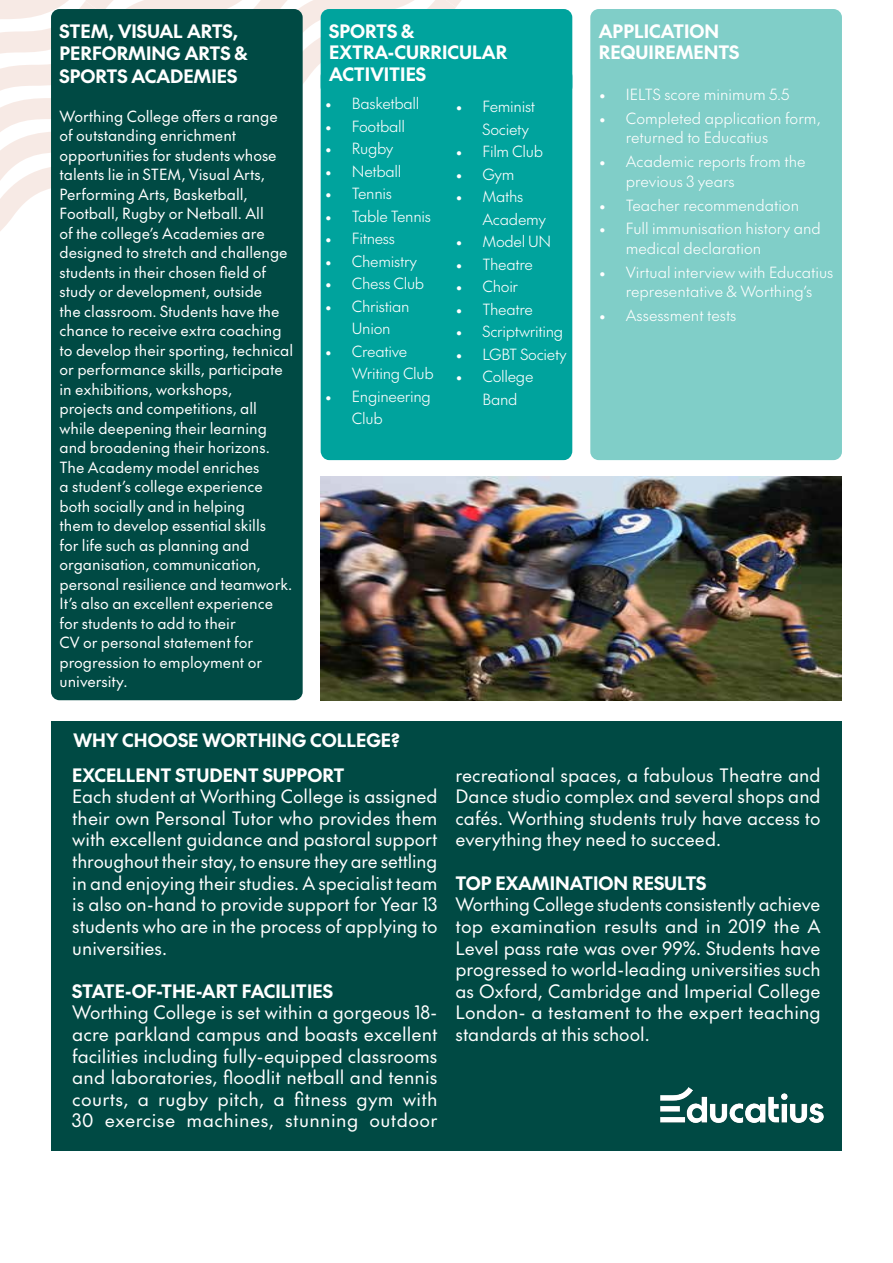
<style>
.page{position:relative;width:893px;height:1263px;background:#fff}
.page>*{position:absolute;margin:0;border:0;box-sizing:border-box;transform-origin:0 0}
.t1{font:18px/21.6px "The Future";color:#fff;text-align:justify}
.t2{font:700 18px/21.6px "The Future";color:#fff}
.t3{font:15px/19.5px "The Future";color:#fff}
.t4{font:300 15px/22.5px "The Future";letter-spacing:-.015em;color:#fff}
</style>
<div class="page">
<div style="left:321px;top:67px;width:251px;height:393px;background:#00a39d;border-radius:9px"></div>
<svg style="left:0;top:0;width:461px;height:237px"></svg>
<div style="left:51px;top:9px;width:252px;height:691px;background:#004a44;border-radius:9px"></div>
<div style="left:321px;top:9px;width:251px;height:86px;background:#00a39d;border-radius:9px"></div>
<div style="left:590px;top:9px;width:252px;height:451px;background:#80cec8;border-radius:8px"></div>
<div style="left:51px;top:740px;width:791px;height:410px;background:#004a44"></div>
<div style="left:51px;top:721px;width:791px;height:36px;background:#004a44"></div>
<img style="left:321px;top:476px;width:521px;height:224px">
<img style="left:644px;top:1087px;width:196px;height:64px">
<p class="t2" style="left:60px;top:19px;width:189px;line-height:22.5px">STEM, VISUAL ARTS,<br>PERFORMING ARTS &amp;<br>SPORTS ACADEMIES</p>
<p class="t3" style="left:60px;top:106px;width:235px">Worthing College offers a range of outstanding enrichment opportunities for students whose talents lie in STEM, Visual Arts,<br>Performing Arts, Basketball,<br>Football, Rugby or Netball. All<br>of the college’s Academies are designed to stretch and challenge students in their chosen field of study or development, outside<br>the classroom. Students have the chance to receive extra coaching to develop their sporting, technical or performance skills, participate in exhibitions, workshops,<br>projects and competitions, all while deepening their learning and broadening their horizons.<br>The Academy model enriches<br>a student’s college experience both socially and in helping<br>them to develop essential skills<br>for life such as planning and organisation, communication, personal resilience and teamwork.<br>It’s also an excellent experience for students to add to their<br>CV or personal statement for progression to employment or university.</p>
<p class="t2" style="left:329px;top:19px;width:180px">SPORTS &amp;<br>EXTRA-CURRICULAR<br>ACTIVITIES</p>
<p class="t2" style="left:599px;top:19px;width:142px">APPLICATION<br>REQUIREMENTS</p>
<p class="t4" style="left:599px;top:83px;width:192px">• IELTS score minimum 5.5</p>
<p class="t4" style="left:626px;top:108px;width:196px;line-height:19.5px;text-indent:-27px">• Completed application form, returned to Educatius</p>
<p class="t4" style="left:626px;top:152px;width:181px;line-height:19.5px;text-indent:-27px">• Academic reports from the previous 3 years</p>
<p class="t4" style="left:599px;top:193px;width:202px">• Teacher recommendation</p>
<p class="t4" style="left:626px;top:219px;width:197px;line-height:19.5px;text-indent:-27px">• Full immunisation history and medical declaration</p>
<p class="t4" style="left:599px;top:262px;width:236px;line-height:19.5px;text-align:center">• Virtual interview with Educatius representative &amp; Worthing’s</p>
<p class="t4" style="left:599px;top:304px;width:139px">• Assessment tests</p>
<p class="t4" style="left:325px;top:92px;width:96px">• Basketball</p>
<p class="t4" style="left:325px;top:114px;width:82px">• Football</p>
<p class="t4" style="left:325px;top:137px;width:70px">• Rugby</p>
<p class="t4" style="left:325px;top:159px;width:78px">• Netball</p>
<p class="t4" style="left:325px;top:182px;width:69px">• Tennis</p>
<p class="t4" style="left:325px;top:204px;width:108px">• Table Tennis</p>
<p class="t4" style="left:325px;top:227px;width:72px">• Fitness</p>
<p class="t4" style="left:325px;top:249px;width:94px">• Chemistry</p>
<p class="t4" style="left:325px;top:272px;width:101px">• Chess Club</p>
<p class="t4" style="left:325px;top:294px;width:86px;text-align:center">• Christian<br>Union</p>
<p class="t4" style="left:352px;top:339px;width:83px;text-indent:-27px">• Creative<br>Writing Club</p>
<p class="t4" style="left:352px;top:384px;width:80px;text-indent:-27px">• Engineering<br>Club</p>
<p class="t4" style="left:482px;top:95px;width:54px;text-indent:-27px">• Feminist<br>Society</p>
<p class="t4" style="left:455px;top:140px;width:89px">• Film Club</p>
<p class="t4" style="left:455px;top:163px;width:61px">• Gym</p>
<p class="t4" style="left:482px;top:185px;width:65px;text-indent:-27px">• Maths<br>Academy</p>
<p class="t4" style="left:455px;top:230px;width:97px">• Model UN</p>
<p class="t4" style="left:455px;top:253px;width:79px">• Theatre</p>
<p class="t4" style="left:455px;top:275px;width:64px">• Choir</p>
<p class="t4" style="left:455px;top:298px;width:79px">• Theatre</p>
<p class="t4" style="left:455px;top:320px;width:109px">• Scriptwriting</p>
<p class="t4" style="left:455px;top:343px;width:113px">• LGBT Society</p>
<p class="t4" style="left:482px;top:365px;width:52px;text-indent:-27px">• College<br>Band</p>
<p class="t2" style="left:74px;top:729px;width:328px">WHY CHOOSE WORTHING COLLEGE?</p>
<p class="t2" style="left:72px;top:763px;width:274px">EXCELLENT STUDENT SUPPORT</p>
<p class="t1" style="left:72px;top:785px;width:367px">Each student at Worthing College is assigned their own Personal Tutor who provides them with excellent guidance and pastoral support throughout their stay, to ensure they are settling in and enjoying their studies. A specialist team is also on-hand to provide support for Year 13 students who are in the process of applying to universities.</p>
<p class="t2" style="left:72px;top:979px;width:262px">STATE-OF-THE-ART FACILITIES</p>
<p class="t1" style="left:72px;top:1001px;width:367px">Worthing College is set within a gorgeous 18- acre parkland campus and boasts excellent facilities including fully-equipped classrooms and laboratories, floodlit netball and tennis courts, a rugby pitch, a fitness gym with 30 exercise machines, stunning outdoor</p>
<p class="t1" style="left:455px;top:764px;width:367px">recreational spaces, a fabulous Theatre and Dance studio complex and several shops and cafés. Worthing students truly have access to everything they need to succeed.</p>
<p class="t2" style="left:455px;top:871px;width:252px">TOP EXAMINATION RESULTS</p>
<p class="t1" style="left:455px;top:893px;width:367px">Worthing College students consistently achieve top examination results and in 2019 the A Level pass rate was over 99%. Students have progressed to world-leading universities such as Oxford, Cambridge and Imperial College London- a testament to the expert teaching standards at this school.</p>
</div>
